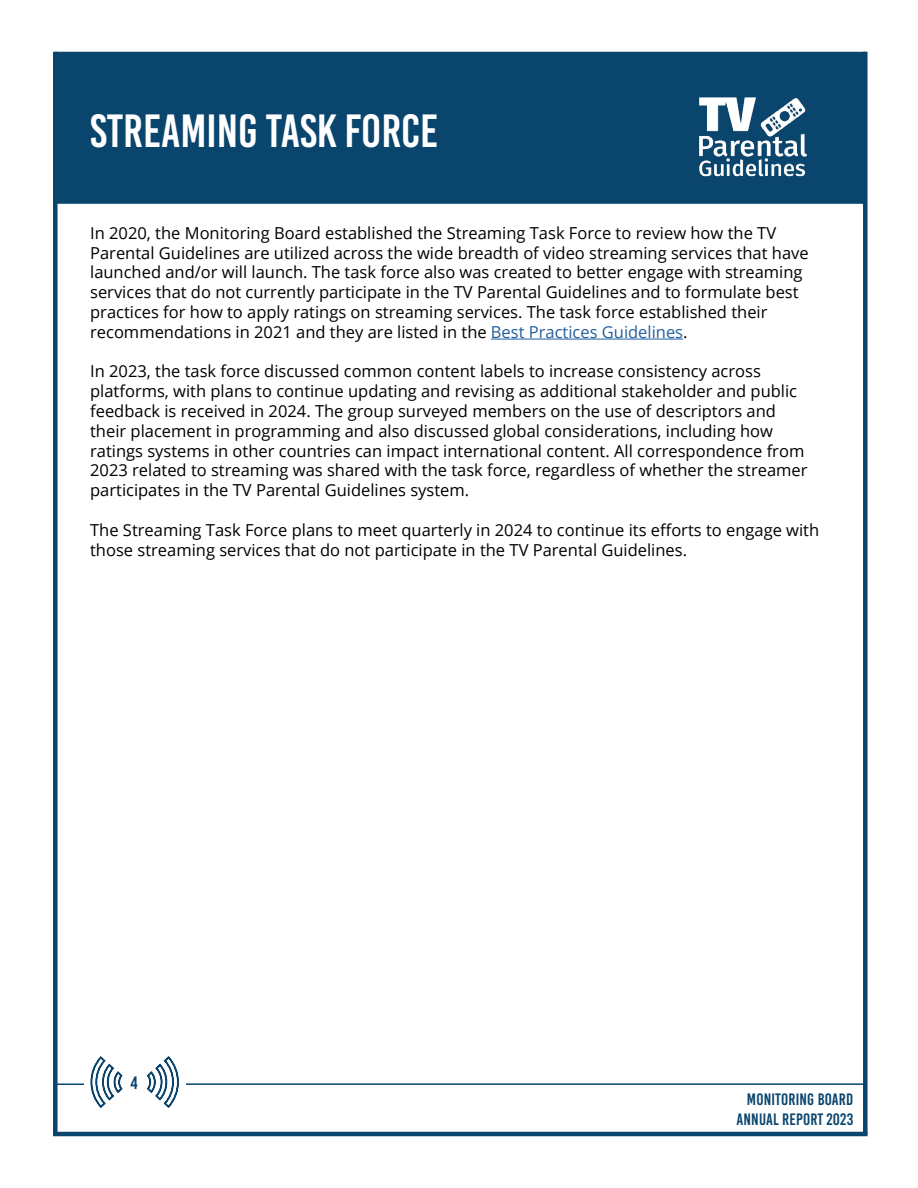
<style>
.page{position:relative;width:918px;height:1188px;background:#fff}
.page>*{position:absolute;margin:0;border:0;box-sizing:border-box;transform-origin:0 0}
.t1{font:46.5px "Bebas Kai";color:#fff}
.t2{font:18px "Bebas Kai";color:#0a456e}
.t3{font:16.5px/19.8px "Open Sans";color:#000}
.t4{font:16.5px/19.8px "Bebas Kai";letter-spacing:.01em;color:#0a456e;text-align:right}
.s1{color:#215e9e}
</style>
<div class="page">
<div style="left:53px;top:53px;width:812px;height:151px;background:#0a456e;border:2px solid #0a456e"></div>
<hr style="left:491px;top:339px;width:192px;height:1px;background:#215e9e">
<img style="left:673px;top:97px;width:158px;height:107px">
<svg style="left:90px;top:1056px;width:33px;height:52px"></svg>
<svg style="left:146px;top:1056px;width:33px;height:52px"></svg>
<hr style="left:186px;top:1083px;width:679px;height:2px;background:#0a456e">
<svg style="left:58px;top:1084px;width:26px;height:1px"></svg>
<div style="left:53px;top:52px;width:5px;height:1082px;background:#0a456e"></div>
<hr style="left:55px;top:52px;width:811px;height:4px;background:#0a456e">
<div style="left:863px;top:52px;width:5px;height:1083px;background:#0a456e"></div>
<hr style="left:53px;top:1132px;width:815px;height:4px;background:#0a456e">
<h1 class="t1" style="left:90px;top:106px;width:350px">STREAMING TASK FORCE</h1>
<p class="t3" style="left:90px;top:223px;width:720px">In 2020, the Monitoring Board established the Streaming Task Force to review how the TV Parental Guidelines are utilized across the wide breadth of video streaming services that have launched and/or will launch. The task force also was created to better engage with streaming services that do not currently participate in the TV Parental Guidelines and to formulate best practices for how to apply ratings on streaming services. The task force established their recommendations in 2021 and they are listed in the <span class="s1">Best Practices Guidelines</span>.</p>
<p class="t3" style="left:90px;top:361px;width:719px">In 2023, the task force discussed common content labels to increase consistency across platforms, with plans to continue updating and revising as additional stakeholder and public feedback is received in 2024. The group surveyed members on the use of descriptors and their placement in programming and also discussed global considerations, including how ratings systems in other countries can impact international content. All correspondence from 2023 related to streaming was shared with the task force, regardless of whether the streamer participates in the TV Parental Guidelines system.</p>
<p class="t3" style="left:90px;top:520px;width:731px">The Streaming Task Force plans to meet quarterly in 2024 to continue its efforts to engage with those streaming services that do not participate in the TV Parental Guidelines.</p>
<p class="t2" style="left:131px;top:1073px;width:9px">4</p>
<p class="t4" style="left:737px;top:1090px;width:118px">MONITORING BOARD<br>ANNUAL REPORT 2023</p>
</div>
